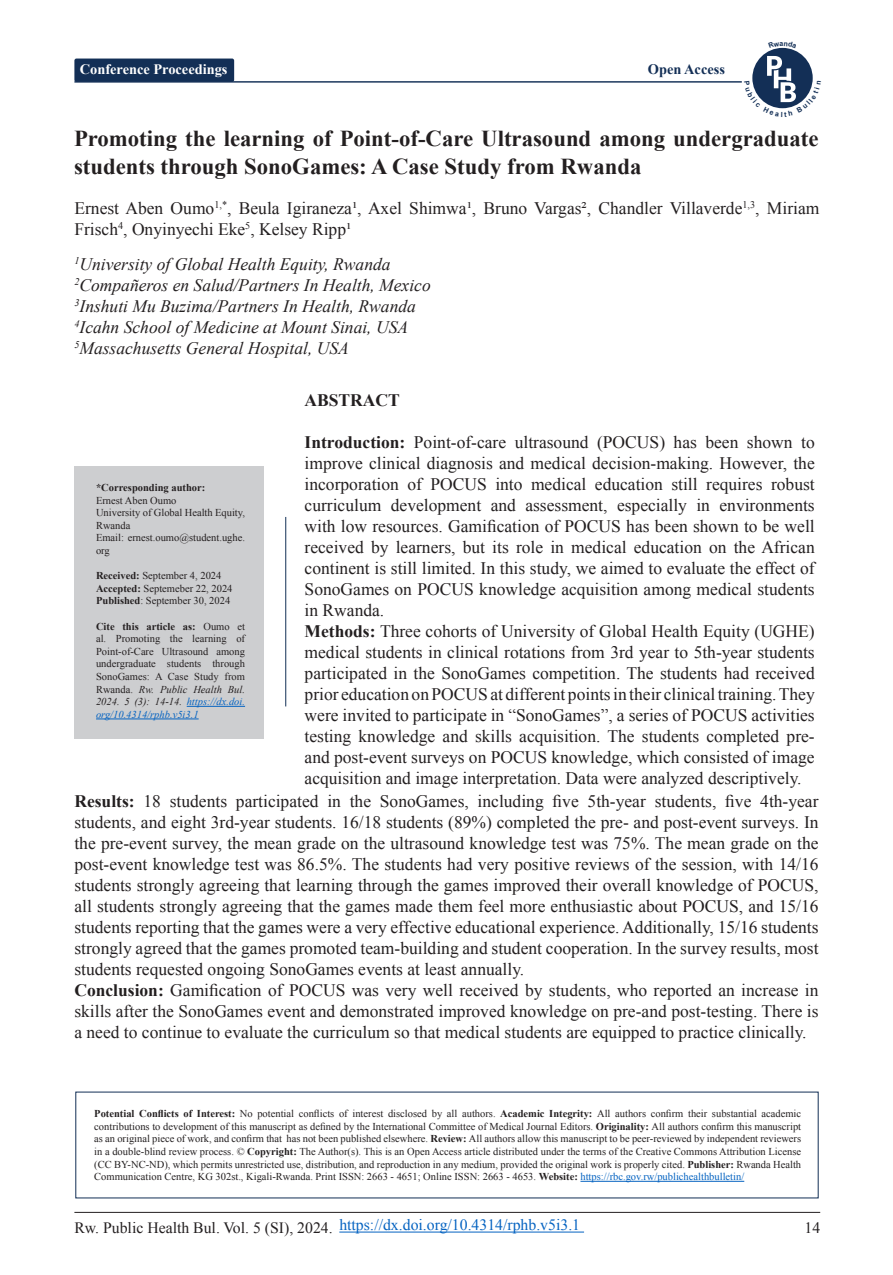
<style>
.page{position:relative;width:893px;height:1275px;background:#fff}
.page>*{position:absolute;margin:0;border:0;box-sizing:border-box;transform-origin:0 0}
.t1{font:700 22.75px/27.3px "Times New Roman";color:#231f20}
.t2{font:17.5px/21px "Times New Roman";color:#231f20;text-align:justify}
.t3{font:italic 17.5px "Times New Roman";color:#231f20}
.t4{font:700 17.5px "Times New Roman";color:#231f20}
.t5{font:15.75px "Times New Roman";color:#0563c1}
.t6{font:15.75px "Times New Roman";color:#231f20}
.t7{font:700 14.35px "Times New Roman";color:#fff}
.t8{font:700 14.35px "Times New Roman";color:#132f56}
.t9{font:10.5px/12.6px "Times New Roman";color:#231f20;text-align:justify}
.t10{font:700 10.5px "Times New Roman";color:#231f20}
.s1{font-weight:700}
.s2{font-style:italic}
.s3{font-style:italic;color:#0563c1}
.s4{color:#0563c1}
</style>
<div class="page">
<hr style="left:74px;top:1212px;width:746px;height:1px;background:#231f20">
<hr style="left:74px;top:81px;width:668px;height:2px;background:#132f56">
<div style="left:752px;top:48px;width:61px;height:60px;background:#132f56;border-radius:50%"></div>
<hr style="left:285px;top:517px;width:1px;height:189px;background:#122f55">
<hr style="left:580px;top:1181px;width:164px;height:1px;background:#0563c1">
<div style="left:74px;top:59px;width:160px;height:23px;background:#132f56;border-radius:2px"></div>
<div style="left:74px;top:466px;width:190px;height:273px;background:#cdced0"></div>
<hr style="left:187px;top:706px;width:58px;height:1px;background:#0563c1">
<hr style="left:96px;top:719px;width:103px;height:1px;background:#0563c1">
<hr style="left:339px;top:1232px;width:245px;height:1px;background:#0563c1">
<svg style="left:752px;top:56px;width:61px;height:53px"></svg>
<p class="t7" style="left:80px;top:59px;width:149px">Conference Proceedings</p>
<p class="t8" style="left:648px;top:59px;width:79px">Open Access</p>
<p class="t1" style="left:74px;top:125px;width:746px">Promoting the learning of Point-of-Care Ultrasound among undergraduate students through SonoGames: A Case Study from Rwanda</p>
<p class="t2" style="left:74px;top:197px;width:746px">Ernest Aben Oumo<sup>1,*</sup>, Beula Igiraneza¹, Axel Shimwa¹, Bruno Vargas², Chandler Villaverde<sup>1,3</sup>, Miriam<br>Frisch<sup>4</sup>, Onyinyechi Eke<sup>5</sup>, Kelsey Ripp¹</p>
<p class="t3" style="left:74px;top:252px;width:318px"><sup>1</sup>University of Global Health Equity, Rwanda</p>
<p class="t3" style="left:74px;top:273px;width:358px"><sup>2</sup>Compañeros en Salud/Partners In Health, Mexico</p>
<p class="t3" style="left:74px;top:294px;width:343px"><sup>3</sup>Inshuti Mu Buzima/Partners In Health, Rwanda</p>
<p class="t3" style="left:74px;top:315px;width:335px"><sup>4</sup>Icahn School of Medicine at Mount Sinai, USA</p>
<p class="t3" style="left:74px;top:336px;width:276px"><sup>5</sup>Massachusetts General Hospital, USA</p>
<p class="t10" style="left:96px;top:480px;width:111px">*Corresponding author:</p>
<p class="t9" style="left:96px;top:494px;width:82px">Ernest Aben Oumo</p>
<p class="t9" style="left:96px;top:506px;width:150px">University of Global Health Equity,<br>Rwanda</p>
<p class="t9" style="left:96px;top:531px;width:150px">Email: ernest.oumo@student.ughe. org</p>
<p class="t9" style="left:96px;top:569px;width:127px"><span class="s1">Received:</span> September 4, 2024</p>
<p class="t9" style="left:96px;top:582px;width:138px"><span class="s1">Accepted:</span> Septemeber 22, 2024</p>
<p class="t9" style="left:96px;top:594px;width:136px"><span class="s1">Published</span>: September 30, 2024</p>
<p class="t9" style="left:96px;top:620px;width:150px"><span class="s1">Cite this article as:</span> Oumo et al. Promoting the learning of Point-of-Care Ultrasound among undergraduate students through SonoGames: A Case Study from Rwanda. <span class="s2">Rw. Public Health Bul.<br>2024. 5 (3): 14-14.</span> <span class="s3">https://dx.doi. org/10.4314/rphb.v5i3.1</span></p>
<p class="t4" style="left:305px;top:388px;width:97px">ABSTRACT</p>
<p class="t2" style="left:305px;top:431px;width:512px"><span class="s1">Introduction:</span> Point-of-care ultrasound (POCUS) has been shown to improve clinical diagnosis and medical decision-making. However, the incorporation of POCUS into medical education still requires robust curriculum development and assessment, especially in environments with low resources. Gamification of POCUS has been shown to be well received by learners, but its role in medical education on the African continent is still limited. In this study, we aimed to evaluate the effect of SonoGames on POCUS knowledge acquisition among medical students in Rwanda.</p>
<p class="t2" style="left:305px;top:620px;width:512px"><span class="s1">Methods:</span> Three cohorts of University of Global Health Equity (UGHE) medical students in clinical rotations from 3rd year to 5th-year students participated in the SonoGames competition. The students had received prior education on POCUS at different points in their clinical training. They were invited to participate in “SonoGames”, a series of POCUS activities testing knowledge and skills acquisition. The students completed pre&shy;and post-event surveys on POCUS knowledge, which consisted of image acquisition and image interpretation. Data were analyzed descriptively.</p>
<p class="t2" style="left:74px;top:790px;width:746px"><span class="s1">Results:</span> 18 students participated in the SonoGames, including five 5th-year students, five 4th-year students, and eight 3rd-year students. 16/18 students (89%) completed the pre- and post-event surveys. In the pre-event survey, the mean grade on the ultrasound knowledge test was 75%. The mean grade on the post-event knowledge test was 86.5%. The students had very positive reviews of the session, with 14/16 students strongly agreeing that learning through the games improved their overall knowledge of POCUS, all students strongly agreeing that the games made them feel more enthusiastic about POCUS, and 15/16 students reporting that the games were a very effective educational experience. Additionally, 15/16 students strongly agreed that the games promoted team-building and student cooperation. In the survey results, most students requested ongoing SonoGames events at least annually.</p>
<p class="t2" style="left:74px;top:979px;width:746px"><span class="s1">Conclusion:</span> Gamification of POCUS was very well received by students, who reported an increase in skills after the SonoGames event and demonstrated improved knowledge on pre-and post-testing. There is a need to continue to evaluate the curriculum so that medical students are equipped to practice clinically.</p>
<p class="t9" style="left:94px;top:1107px;width:708px"><span class="s1">Potential Conflicts of Interest:</span> No potential conflicts of interest disclosed by all authors. <span class="s1">Academic Integrity:</span> All authors confirm their substantial academic contributions to development of this manuscript as defined by the International Committee of Medical Journal Editors. <span class="s1">Originality:</span> All authors confirm this manuscript as an original piece of work, and confirm that has not been published elsewhere. <span class="s1">Review:</span> All authors allow this manuscript to be peer-reviewed by independent reviewers in a double-blind review process. © <span class="s1">Copyright:</span> The Author(s). This is an Open Access article distributed under the terms of the Creative Commons Attribution License (CC BY-NC-ND), which permits unrestricted use, distribution, and reproduction in any medium, provided the original work is properly cited. <span class="s1">Publisher:</span> Rwanda Health Communication Centre, KG 302st., Kigali-Rwanda. Print ISSN: 2663 - 4651; Online ISSN: 2663 - 4653. <span class="s1">Website:</span> <span class="s4">https://rbc.gov.rw/publichealthbulletin/</span></p>
<p class="t5" style="left:339px;top:1214px;width:242px">https://dx.doi.org/10.4314/rphb.v5i3.1</p>
<p class="t6" style="left:74px;top:1217px;width:260px">Rw. Public Health Bul. Vol. 5 (SI), 2024.</p>
<p class="t6" style="left:804px;top:1217px;width:17px">14</p>
</div>
